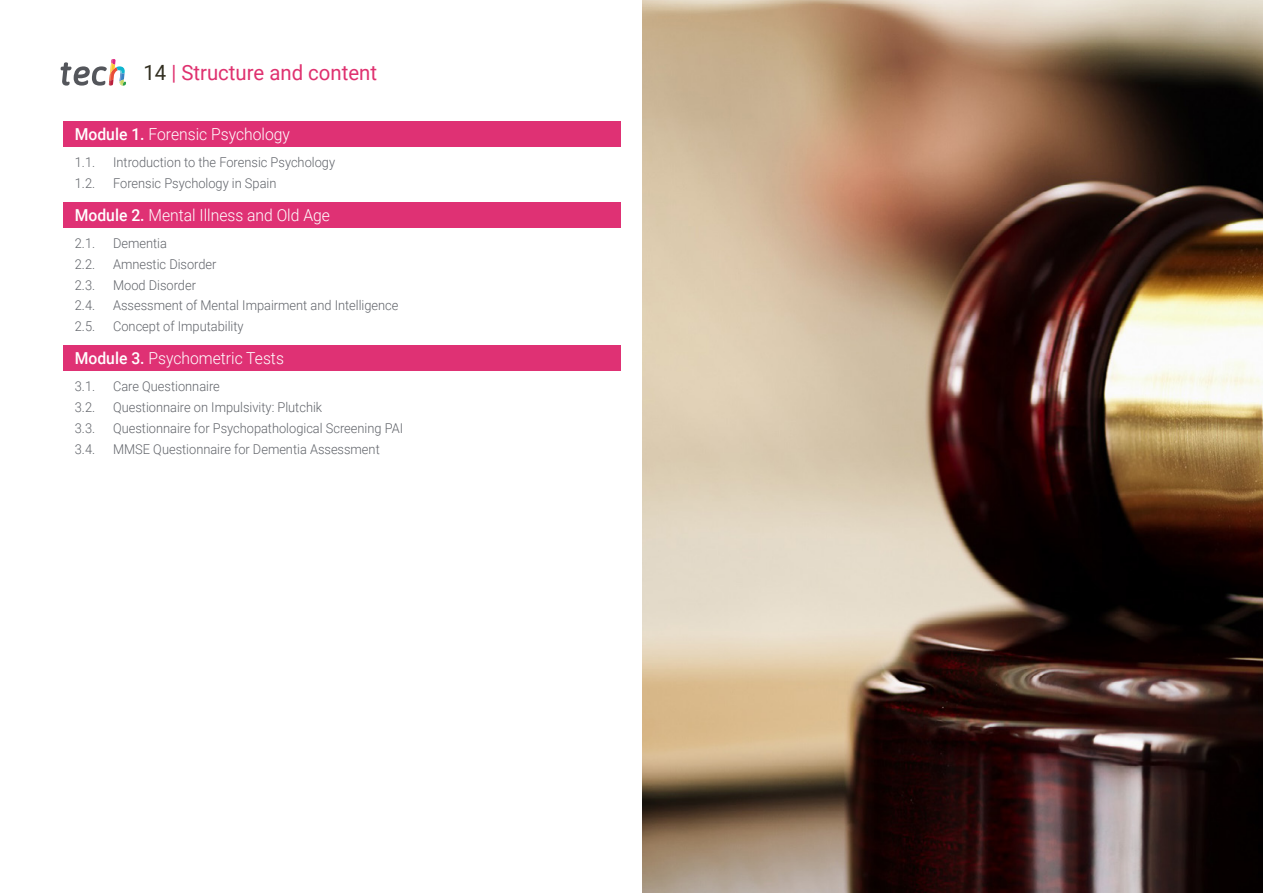
<style>
.page{position:relative;width:1263px;height:893px;background:#fff}
.page>*{position:absolute;margin:0;border:0;box-sizing:border-box;transform-origin:0 0}
.t1{font:21px "Roboto";color:#df316f}
.t2{font:300 16.5px "Roboto";color:#fff;scale:.95 1}
.t3{font:300 13.5px "Roboto";color:#61646a;scale:.95 1}
.s1{color:#312e20}
.s2{font-weight:500}
</style>
<div class="page">
<div style="left:64px;top:121px;width:557px;height:25px;background:#df3174"></div>
<div style="left:64px;top:202px;width:557px;height:25px;background:#df3174"></div>
<div style="left:64px;top:345px;width:557px;height:25px;background:#df3174"></div>
<img style="left:642px;top:0;width:621px;height:893px">
<svg style="left:61px;top:59px;width:65px;height:27px"></svg>
<h1 class="t1" style="left:144px;top:57px;width:235px"><span class="s1">14</span> | Structure and content</h1>
<p class="t2" style="left:75px;top:123px;width:228px"><span class="s2">Module 1.</span> Forensic Psychology</p>
<p class="t3" style="left:75px;top:153px;width:23px">1.1.</p>
<p class="t3" style="left:113px;top:153px;width:235px">Introduction to the Forensic Psychology</p>
<p class="t3" style="left:75px;top:174px;width:23px">1.2.</p>
<p class="t3" style="left:113px;top:174px;width:173px">Forensic Psychology in Spain</p>
<p class="t2" style="left:75px;top:204px;width:270px"><span class="s2">Module 2.</span> Mental Illness and Old Age</p>
<p class="t3" style="left:75px;top:234px;width:23px">2.1.</p>
<p class="t3" style="left:113px;top:234px;width:58px">Dementia</p>
<p class="t3" style="left:75px;top:255px;width:23px">2.2.</p>
<p class="t3" style="left:113px;top:255px;width:110px">Amnestic Disorder</p>
<p class="t3" style="left:75px;top:275px;width:23px">2.3.</p>
<p class="t3" style="left:113px;top:275px;width:89px">Mood Disorder</p>
<p class="t3" style="left:75px;top:296px;width:23px">2.4.</p>
<p class="t3" style="left:113px;top:296px;width:302px">Assessment of Mental Impairment and Intelligence</p>
<p class="t3" style="left:75px;top:317px;width:23px">2.5.</p>
<p class="t3" style="left:113px;top:317px;width:139px">Concept of Imputability</p>
<p class="t2" style="left:75px;top:347px;width:222px"><span class="s2">Module 3.</span> Psychometric Tests</p>
<p class="t3" style="left:75px;top:377px;width:23px">3.1.</p>
<p class="t3" style="left:113px;top:377px;width:114px">Care Questionnaire</p>
<p class="t3" style="left:75px;top:398px;width:23px">3.2.</p>
<p class="t3" style="left:113px;top:398px;width:222px">Questionnaire on Impulsivity: Plutchik</p>
<p class="t3" style="left:75px;top:419px;width:23px">3.3.</p>
<p class="t3" style="left:113px;top:419px;width:307px">Questionnaire for Psychopathological Screening PAI</p>
<p class="t3" style="left:75px;top:439px;width:23px">3.4.</p>
<p class="t3" style="left:113px;top:439px;width:282px">MMSE Questionnaire for Dementia Assessment</p>
</div>
